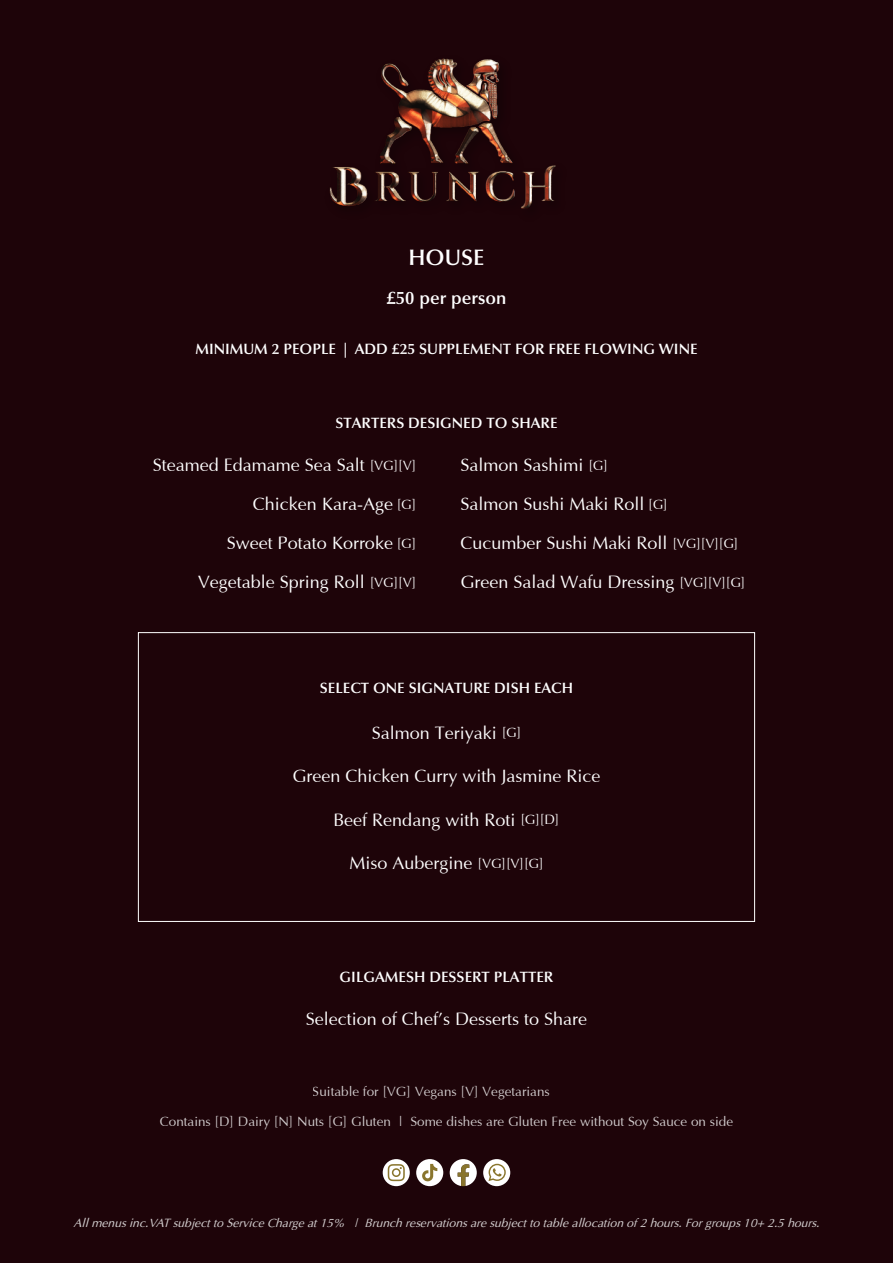
<style>
.page{position:relative;width:893px;height:1263px;background:#1e0409}
.page>*{position:absolute;margin:0;border:0;box-sizing:border-box;transform-origin:0 0}
.t1{font:600 22.5px "Optima LT Pro";color:#fff}
.t2{font:18px/39px "Optima";color:#fff}
.t3{font:600 18px "Optima LT Pro";color:#fff}
.t4{font:600 15px "Optima LT Pro";color:#fff}
.t5{font:13.5px "Optima";color:#fff}
.t6{font:italic 12px "Optima";color:#fff}
.s1{font-size:13.5px}
</style>
<div class="page">
<img style="left:329px;top:58px;width:227px;height:151px">
<svg style="left:383px;top:1159px;width:27px;height:27px"></svg>
<svg style="left:388px;top:1164px;width:17px;height:17px"></svg>
<svg style="left:450px;top:1159px;width:27px;height:27px"></svg>
<div style="left:416px;top:1159px;width:27px;height:27px;background:#fff;border-radius:50%"></div>
<svg style="left:422px;top:1164px;width:15px;height:17px"></svg>
<div style="left:483px;top:1159px;width:27px;height:27px;background:#fff;border-radius:50%"></div>
<svg style="left:488px;top:1164px;width:18px;height:17px"></svg>
<div style="left:138px;top:632px;width:617px;height:290px;border:1px solid #fff"></div>
<p class="t1" style="left:409px;top:243px;width:77px">HOUSE</p>
<p class="t3" style="left:387px;top:287px;width:121px">£50 per person</p>
<p class="t4" style="left:195px;top:340px;width:504px">MINIMUM 2 PEOPLE | ADD £25 SUPPLEMENT FOR FREE FLOWING WINE</p>
<p class="t4" style="left:335px;top:414px;width:224px">STARTERS DESIGNED TO SHARE</p>
<p class="t2" style="left:460px;top:447px;width:287px">Salmon Sashimi <span class="s1">[G]<br></span>Salmon Sushi Maki Roll <span class="s1">[G]<br></span>Cucumber Sushi Maki Roll <span class="s1">[VG][V][G]<br></span>Green Salad Wafu Dressing <span class="s1">[VG][V][G]</span></p>
<p class="t2" style="left:153px;top:447px;width:265px;text-align:right">Steamed Edamame Sea Salt <span class="s1">[VG][V]<br></span>Chicken Kara-Age <span class="s1">[G]<br></span>Sweet Potato Korroke <span class="s1">[G]<br></span>Vegetable Spring Roll <span class="s1">[VG][V]</span></p>
<p class="t4" style="left:320px;top:678px;width:255px">SELECT ONE SIGNATURE DISH EACH</p>
<p class="t2" style="left:372px;top:714px;width:151px">Salmon Teriyaki <span class="s1">[G]</span></p>
<p class="t2" style="left:292px;top:757px;width:310px">Green Chicken Curry with Jasmine Rice</p>
<p class="t2" style="left:334px;top:801px;width:227px">Beef Rendang with Roti <span class="s1">[G][D]</span></p>
<p class="t2" style="left:349px;top:844px;width:196px">Miso Aubergine <span class="s1">[VG][V][G]</span></p>
<p class="t4" style="left:340px;top:967px;width:215px">GILGAMESH DESSERT PLATTER</p>
<p class="t2" style="left:306px;top:1000px;width:283px">Selection of Chef’s Desserts to Share</p>
<p class="t5" style="left:313px;top:1084px;width:239px">Suitable for [VG] Vegans [V] Vegetarians</p>
<p class="t5" style="left:160px;top:1114px;width:575px">Contains [D] Dairy [N] Nuts [G] Gluten | Some dishes are Gluten Free without Soy Sauce on side</p>
<p class="t6" style="left:74px;top:1215px;width:747px">All menus inc.VAT subject to Service Charge at 15% | Brunch reservations are subject to table allocation of 2 hours. For groups 10+ 2.5 hours.</p>
</div>
